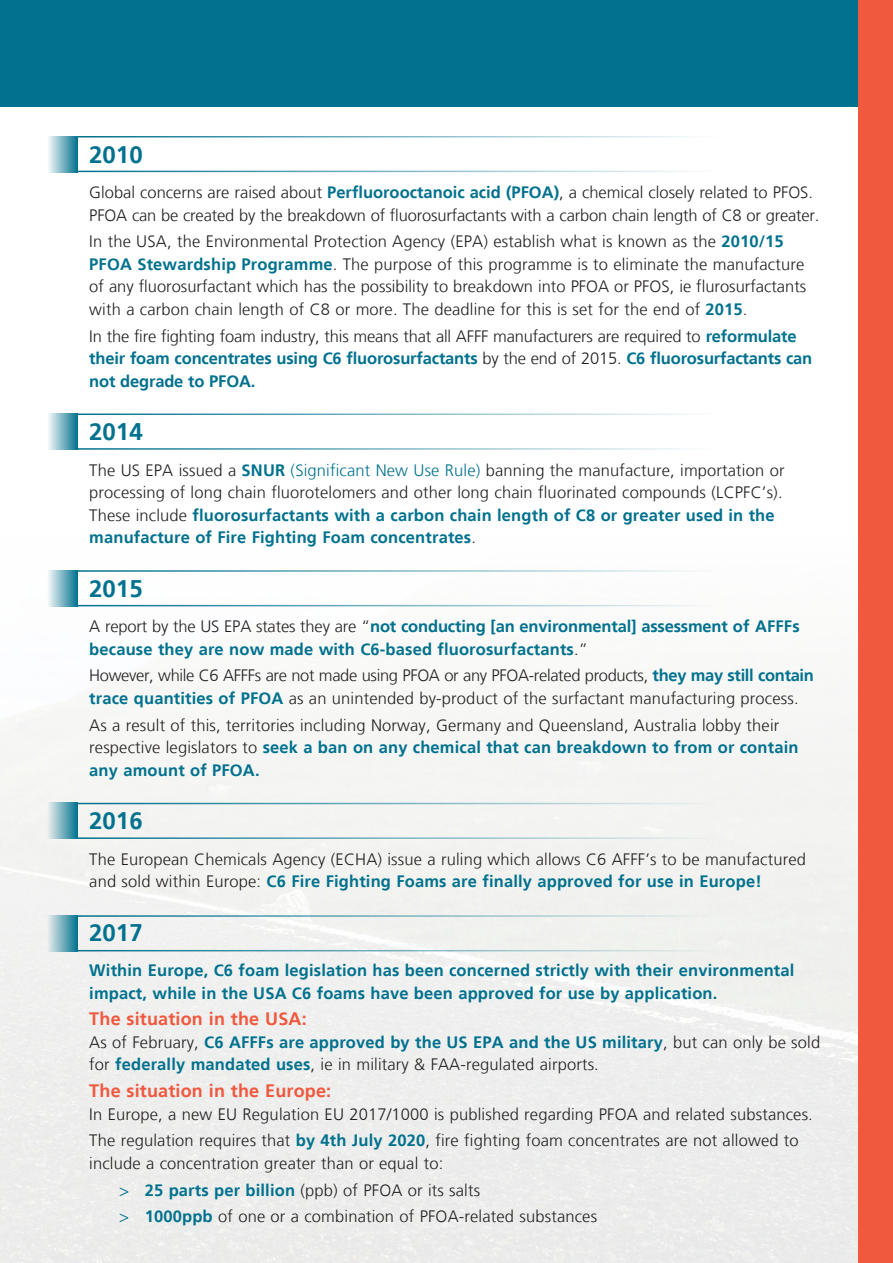
<style>
.page{position:relative;width:893px;height:1263px;background:#fff}
.page>*{position:absolute;margin:0;border:0;box-sizing:border-box;transform-origin:0 0}
.t1{font:700 24px "Frutiger LT";color:#00718e}
.t2{font:700 18px "Frutiger LT";letter-spacing:.01em;color:#f0593e}
.t3{font:300 16.5px/22.5px "Frutiger LT";letter-spacing:.01em;color:#231f20}
.t4{font:700 16.5px/22.5px "Frutiger LT";letter-spacing:.01em;color:#00718e}
.t5{font:700 16.5px/22.5px "Frutiger LT";letter-spacing:-.01em;color:#00718e}
.t6{font:300 16.5px/22.5px "Frutiger LT";letter-spacing:-.01em;color:#231f20}
.s1{font-weight:700;color:#00718e}
.s2{font-weight:300;color:#231f20}
.s3{color:#00718e}
</style>
<div class="page">
<img style="left:0;top:523px;width:859px;height:740px">
<div style="left:0;top:0;width:893px;height:107px;background:#00718e"></div>
<div style="left:859px;top:0;width:34px;height:1263px;background:#f0593e"></div>
<hr style="left:77px;top:171px;width:659px;height:1px;background:#00718e">
<hr style="left:77px;top:136px;width:659px;height:1px;background:#00718e">
<div style="left:47px;top:136px;width:30px;height:36px;background:linear-gradient(to right,#fbfdfd,#137b96)"></div>
<hr style="left:77px;top:605px;width:659px;height:1px;background:#00718e">
<hr style="left:77px;top:570px;width:659px;height:2px;background:#00718e">
<div style="left:47px;top:570px;width:30px;height:36px;background:linear-gradient(to right,#fafbfc,#127b96)"></div>
<hr style="left:77px;top:837px;width:659px;height:2px;background:#00718e">
<hr style="left:77px;top:803px;width:659px;height:1px;background:#00718e">
<div style="left:47px;top:803px;width:30px;height:36px;background:linear-gradient(to right,#eff1ef,#127a95)"></div>
<hr style="left:77px;top:448px;width:659px;height:2px;background:#00718e">
<hr style="left:77px;top:413px;width:659px;height:2px;background:#00718e">
<div style="left:47px;top:413px;width:30px;height:37px;background:linear-gradient(to right,#fbfdfd,#137b96)"></div>
<hr style="left:77px;top:950px;width:659px;height:1px;background:#00718e">
<hr style="left:77px;top:915px;width:659px;height:2px;background:#00718e">
<div style="left:47px;top:915px;width:30px;height:36px;background:linear-gradient(to right,#edefef,#127a95)"></div>
<p class="t1" style="left:89px;top:140px;width:55px">2010</p>
<p class="t6" style="left:89px;top:181px;width:732px">Global concerns are raised about <span class="s1">Perfluorooctanoic acid (PFOA)</span>, a chemical closely related to PFOS.<br>PFOA can be created by the breakdown of fluorosurfactants with a carbon chain length of C8 or greater.</p>
<p class="t3" style="left:89px;top:231px;width:696px">In the USA, the Environmental Protection Agency (EPA) establish what is known as the <span class="s1">2010/15</span></p>
<p class="t3" style="left:89px;top:253px;width:716px"><span class="s1">PFOA Stewardship Programme</span>. The purpose of this programme is to eliminate the manufacture</p>
<p class="t3" style="left:89px;top:276px;width:718px">of any fluorosurfactant which has the possibility to breakdown into PFOA or PFOS, ie flurosurfactants</p>
<p class="t3" style="left:89px;top:298px;width:660px">with a carbon chain length of C8 or more. The deadline for this is set for the end of <span class="s1">2015</span>.</p>
<p class="t5" style="left:89px;top:325px;width:724px"><span class="s2">In the fire fighting foam industry, this means that all AFFF manufacturers are required to</span> reformulate their foam concentrates using C6 fluorosurfactants <span class="s2">by the end of 2015.</span> C6 fluorosurfactants can not degrade to PFOA.</p>
<p class="t1" style="left:89px;top:418px;width:55px">2014</p>
<p class="t3" style="left:89px;top:459px;width:697px">The US EPA issued a <span class="s1">SNUR</span> <span class="s3">(Significant New Use Rule)</span> banning the manufacture, importation or processing of long chain fluorotelomers and other long chain fluorinated compounds (LCPFC’s).<br>These include <span class="s1">fluorosurfactants with a carbon chain length of C8 or greater used in the manufacture of Fire Fighting Foam concentrates</span>.</p>
<p class="t1" style="left:89px;top:574px;width:55px">2015</p>
<p class="t4" style="left:89px;top:615px;width:712px"><span class="s2">A report by the US EPA states they are “</span>not conducting [an environmental] assessment of AFFFs because they are now made with C6-based fluorosurfactants<span class="s2">.”</span></p>
<p class="t3" style="left:89px;top:665px;width:726px">However, while C6 AFFFs are not made using PFOA or any PFOA-related products, <span class="s1">they may still contain trace quantities of PFOA</span> as an unintended by-product of the surfactant manufacturing process.</p>
<p class="t3" style="left:89px;top:714px;width:711px">As a result of this, territories including Norway, Germany and Queensland, Australia lobby their respective legislators to <span class="s1">seek a ban on any chemical that can breakdown to from or contain any amount of PFOA.</span></p>
<p class="t1" style="left:89px;top:807px;width:55px">2016</p>
<p class="t3" style="left:89px;top:848px;width:718px">The European Chemicals Agency (ECHA) issue a ruling which allows C6 AFFF’s to be manufactured and sold within Europe: <span class="s1">C6 Fire Fighting Foams are finally approved for use in Europe!</span></p>
<p class="t1" style="left:89px;top:918px;width:55px">2017</p>
<p class="t4" style="left:89px;top:959px;width:707px">Within Europe, C6 foam legislation has been concerned strictly with their environmental impact, while in the USA C6 foams have been approved for use by application.</p>
<p class="t2" style="left:89px;top:1008px;width:219px">The situation in the USA:</p>
<p class="t3" style="left:89px;top:1031px;width:732px">As of February, <span class="s1">C6 AFFFs are approved by the US EPA and the US military</span>, but can only be sold for <span class="s1">federally mandated uses</span>, ie in military &amp; FAA-regulated airports.</p>
<p class="t2" style="left:89px;top:1080px;width:243px">The situation in the Europe:</p>
<p class="t3" style="left:89px;top:1103px;width:725px">In Europe, a new EU Regulation EU 2017/1000 is published regarding PFOA and related substances.</p>
<p class="t3" style="left:89px;top:1130px;width:711px">The regulation requires that <span class="s1">by 4th July 2020</span>, fire fighting foam concentrates are not allowed to include a concentration greater than or equal to:</p>
<p class="t3" style="left:119px;top:1179px;width:362px"><span class="s3">&gt;</span> <span class="s1">25 parts per billion</span> (ppb) of PFOA or its salts</p>
<p class="t3" style="left:119px;top:1206px;width:479px"><span class="s3">&gt;</span> <span class="s1">1000ppb</span> of one or a combination of PFOA-related substances</p>
</div>
